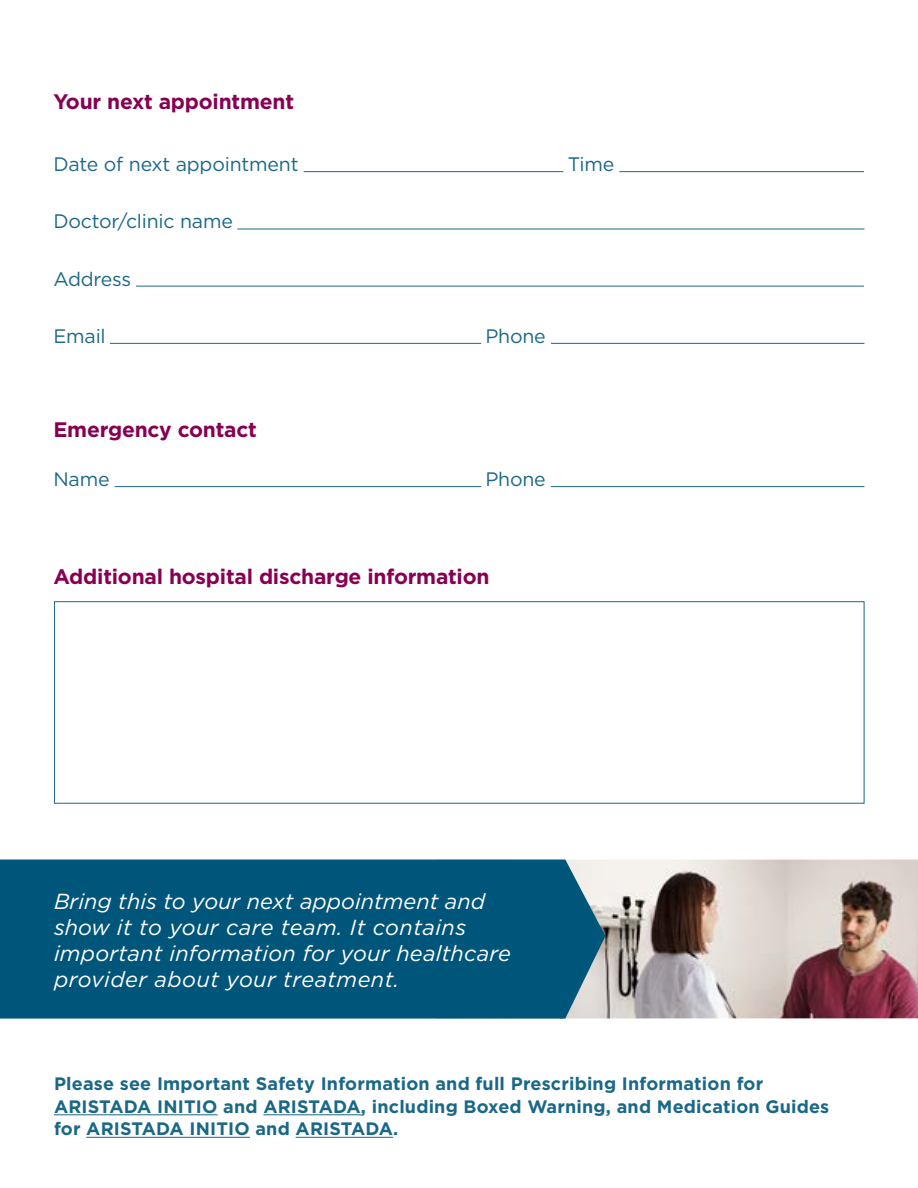
<style>
.page{position:relative;width:918px;height:1188px;background:#fff}
.page>*{position:absolute;margin:0;border:0;box-sizing:border-box;transform-origin:0 0}
.t1{font:italic 21.75px/26.1px "Gotham";letter-spacing:.01em;color:#fff}
.t2{font:700 21px "Gotham";letter-spacing:-.01em;color:#870051}
.t3{font:19.5px "Gotham";letter-spacing:-.01em;color:#1a6887}
.t4{font:700 18px/22.5px "Gotham";letter-spacing:.01em;color:#1a6887}
</style>
<div class="page">
<img style="left:605px;top:860px;width:313px;height:159px">
<div style="left:0;top:860px;width:605px;height:159px;background:#00567a"></div>
<hr style="left:136px;top:286px;width:728px;height:1px;background:#1a6887">
<hr style="left:54px;top:1114px;width:164px;height:1px;background:#1a6887">
<hr style="left:263px;top:1114px;width:98px;height:1px;background:#1a6887">
<hr style="left:86px;top:1137px;width:164px;height:1px;background:#1a6887">
<hr style="left:296px;top:1137px;width:97px;height:1px;background:#1a6887">
<hr style="left:619px;top:171px;width:245px;height:1px;background:#1a6887">
<hr style="left:237px;top:229px;width:627px;height:1px;background:#1a6887">
<hr style="left:110px;top:343px;width:371px;height:1px;background:#1a6887">
<hr style="left:551px;top:343px;width:313px;height:1px;background:#1a6887">
<hr style="left:115px;top:486px;width:366px;height:1px;background:#1a6887">
<hr style="left:551px;top:486px;width:313px;height:1px;background:#1a6887">
<div style="left:54px;top:601px;width:811px;height:203px;border:1px solid #1a6887"></div>
<hr style="left:304px;top:171px;width:259px;height:1px;background:#1a6887">
<p class="t2" style="left:53px;top:88px;width:242px">Your next appointment</p>
<p class="t3" style="left:53px;top:152px;width:247px">Date of next appointment</p>
<p class="t3" style="left:568px;top:152px;width:48px">Time</p>
<p class="t3" style="left:53px;top:209px;width:181px">Doctor/clinic name</p>
<p class="t3" style="left:53px;top:266px;width:79px">Address</p>
<p class="t3" style="left:53px;top:323px;width:54px">Email</p>
<p class="t3" style="left:485px;top:323px;width:62px">Phone</p>
<p class="t2" style="left:53px;top:415px;width:205px">Emergency contact</p>
<p class="t3" style="left:53px;top:467px;width:58px">Name</p>
<p class="t3" style="left:485px;top:467px;width:62px">Phone</p>
<p class="t2" style="left:53px;top:563px;width:438px">Additional hospital discharge information</p>
<p class="t1" style="left:54px;top:887px;width:459px">Bring this to your next appointment and show it to your care team. It contains important information for your healthcare provider about your treatment.</p>
<p class="t4" style="left:54px;top:1073px;width:777px">Please see Important Safety Information and full Prescribing Information for<br>ARISTADA INITIO and ARISTADA, including Boxed Warning, and Medication Guides for ARISTADA INITIO and ARISTADA.</p>
</div>
